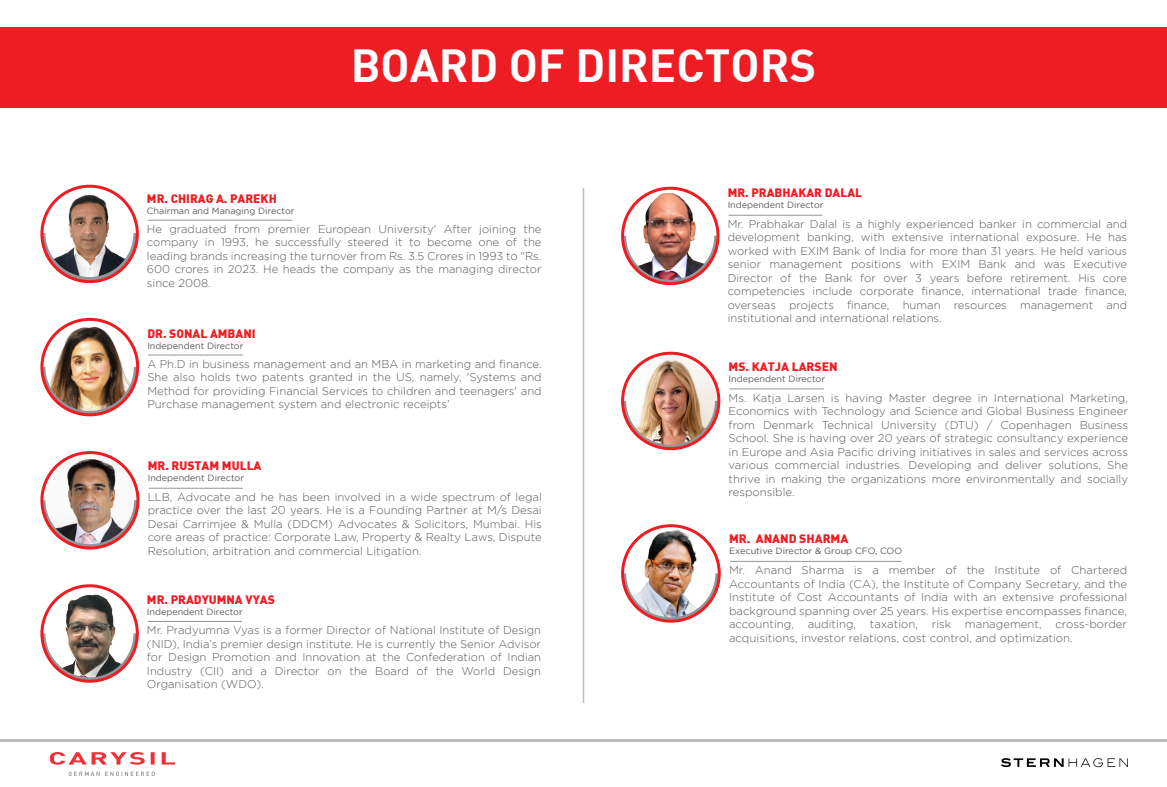
<style>
.page{position:relative;width:1167px;height:787px;background:#fff}
.page>*{position:absolute;margin:0;border:0;box-sizing:border-box;transform-origin:0 0}
.t1{font:700 45.38px "DI Nbek";color:#fff}
.t2{font:900 12px "DI Nbek";color:#ee1d23}
.t3{font:300 11.25px/13.5px "Gotham";color:#57585a;text-align:justify}
.t4{font:9px "Gotham";color:#57585a}
</style>
<div class="page">
<div style="left:0;top:28px;width:1167px;height:80px;background:#ee1d23"></div>
<hr style="left:0;top:739px;width:1167px;height:3px;background:#bcbdc0">
<img style="left:53px;top:192px;width:74px;height:36px">
<svg style="left:42px;top:228px;width:97px;height:56px"></svg>
<hr style="left:148px;top:220px;width:144px;height:1px;background:#939598">
<div style="left:40px;top:185px;width:99px;height:98px;border:3px solid #ee1d23;border-radius:50%"></div>
<img style="left:46px;top:324px;width:89px;height:38px">
<img style="left:42px;top:362px;width:98px;height:55px">
<hr style="left:148px;top:355px;width:95px;height:1px;background:#939598">
<div style="left:40px;top:318px;width:99px;height:98px;border:3px solid #ee1d23;border-radius:50%"></div>
<img style="left:50px;top:588px;width:84px;height:41px">
<svg style="left:40px;top:629px;width:99px;height:54px"></svg>
<hr style="left:148px;top:621px;width:94px;height:1px;background:#939598">
<div style="left:40px;top:584px;width:99px;height:98px;border:3px solid #ee1d23;border-radius:50%"></div>
<img style="left:44px;top:454px;width:93px;height:41px">
<img style="left:40px;top:495px;width:100px;height:55px">
<hr style="left:149px;top:488px;width:94px;height:1px;background:#939598">
<div style="left:40px;top:451px;width:99px;height:98px;border:3px solid #ee1d23;border-radius:50%"></div>
<img style="left:624px;top:189px;width:93px;height:93px;border-radius:46px">
<img style="left:621px;top:231px;width:99px;height:55px">
<hr style="left:729px;top:215px;width:93px;height:1px;background:#939598">
<div style="left:621px;top:187px;width:98px;height:98px;border:3px solid #ee1d23;border-radius:50%"></div>
<img style="left:624px;top:354px;width:93px;height:42px">
<img style="left:621px;top:396px;width:100px;height:55px">
<hr style="left:729px;top:388px;width:95px;height:1px;background:#939598">
<div style="left:621px;top:352px;width:99px;height:98px;border:3px solid #ee1d23;border-radius:50%"></div>
<img style="left:624px;top:528px;width:93px;height:41px">
<img style="left:621px;top:569px;width:100px;height:54px">
<hr style="left:730px;top:561px;width:171px;height:1px;background:#939598">
<div style="left:621px;top:524px;width:100px;height:98px;border:3px solid #ee1d23;border-radius:50%"></div>
<hr style="left:583px;top:188px;width:1px;height:515px;background:#bcbdc0">
<img style="left:1001px;top:758px;width:126px;height:10px">
<img style="left:50px;top:753px;width:125px;height:22px">
<h1 class="t1" style="left:351px;top:36px;width:467px">BOARD OF DIRECTORS</h1>
<p class="t2" style="left:147px;top:191px;width:131px">MR. CHIRAG A. PAREKH</p>
<p class="t4" style="left:147px;top:206px;width:149px">Chairman and Managing Director</p>
<p class="t3" style="left:147px;top:222px;width:396px">He graduated from premier European University' After joining the company in 1993, he successfully steered it to become one of the leading brands increasing the turnover from Rs. 3.5 Crores in 1993 to "Rs.<br>600 crores in 2023. He heads the company as the managing director since 2008.</p>
<p class="t2" style="left:147px;top:326px;width:110px">DR. SONAL AMBANI</p>
<p class="t4" style="left:147px;top:341px;width:98px">Independent Director</p>
<p class="t3" style="left:147px;top:357px;width:396px">A Ph.D in business management and an MBA in marketing and finance.<br>She also holds two patents granted in the US, namely, 'Systems and Method for providing Financial Services to children and teenagers' and Purchase management system and electronic receipts'</p>
<p class="t2" style="left:148px;top:458px;width:115px">MR. RUSTAM MULLA</p>
<p class="t4" style="left:148px;top:473px;width:98px">Independent Director</p>
<p class="t3" style="left:148px;top:490px;width:396px">LLB, Advocate and he has been involved in a wide spectrum of legal practice over the last 20 years. He is a Founding Partner at M/s Desai Desai Carrimjee &amp; Mulla (DDCM) Advocates &amp; Solicitors, Mumbai. His core areas of practice: Corporate Law, Property &amp; Realty Laws, Dispute Resolution, arbitration and commercial Litigation.</p>
<p class="t2" style="left:147px;top:591px;width:129px">MR. PRADYUMNA VYAS</p>
<p class="t4" style="left:147px;top:606px;width:97px">Independent Director</p>
<p class="t3" style="left:147px;top:623px;width:396px">Mr. Pradyumna Vyas is a former Director of National Institute of Design (NID), India’s premier design institute. He is currently the Senior Advisor for Design Promotion and Innovation at the Confederation of Indian Industry (CII) and a Director on the Board of the World Design Organisation (WDO).</p>
<p class="t2" style="left:728px;top:185px;width:136px">MR. PRABHAKAR DALAL</p>
<p class="t4" style="left:728px;top:200px;width:97px">Independent Director</p>
<p class="t3" style="left:728px;top:217px;width:401px">Mr. Prabhakar Dalal is a highly experienced banker in commercial and development banking, with extensive international exposure. He has worked with EXIM Bank of India for more than 31 years. He held various senior management positions with EXIM Bank and was Executive Director of the Bank for over 3 years before retirement. His core competencies include corporate finance, international trade finance, overseas projects finance, human resources management and institutional and international relations.</p>
<p class="t2" style="left:728px;top:358px;width:110px">MS. KATJA LARSEN</p>
<p class="t4" style="left:728px;top:374px;width:98px">Independent Director</p>
<p class="t3" style="left:728px;top:391px;width:401px">Ms. Katja Larsen is having Master degree in International Marketing, Economics with Technology and Science and Global Business Engineer from Denmark Technical University (DTU) / Copenhagen Business School. She is having over 20 years of strategic consultancy experience in Europe and Asia Pacific driving initiatives in sales and services across various commercial industries. Developing and deliver solutions, She thrive in making the organizations more environmentally and socially responsible.</p>
<p class="t2" style="left:729px;top:531px;width:121px">MR. ANAND SHARMA</p>
<p class="t4" style="left:729px;top:546px;width:175px">Executive Director &amp; Group CFO, COO</p>
<p class="t3" style="left:729px;top:563px;width:400px">Mr. Anand Sharma is a member of the Institute of Chartered Accountants of India (CA), the Institute of Company Secretary, and the Institute of Cost Accountants of India with an extensive professional background spanning over 25 years. His expertise encompasses finance, accounting, auditing, taxation, risk management, cross-border acquisitions, investor relations, cost control, and optimization.</p>
</div>
